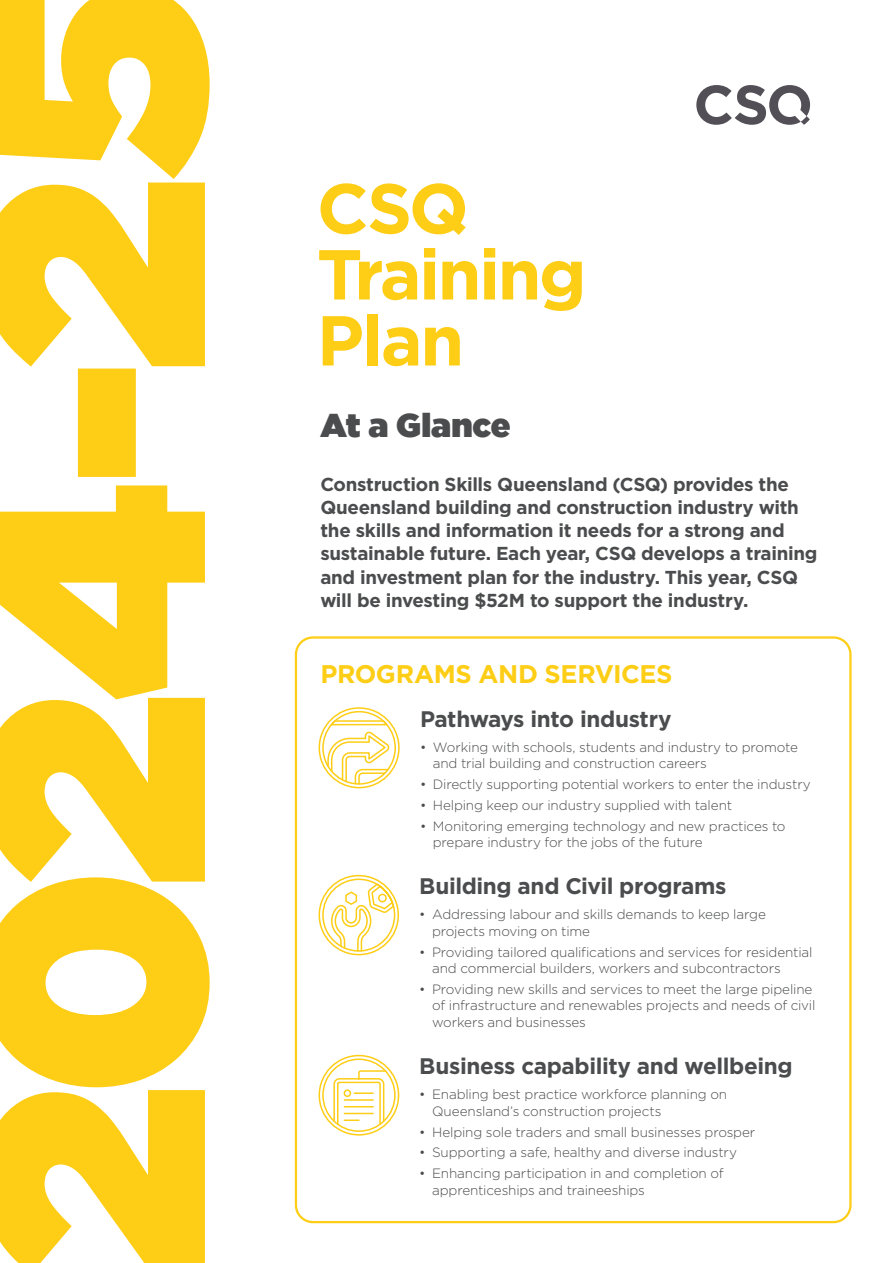
<style>
.page{position:relative;width:893px;height:1263px;background:#fff}
.page>*{position:absolute;margin:0;border:0;box-sizing:border-box;transform-origin:0 0}
.t1{font:700 70.5px/66px "Gotham";letter-spacing:-.035em;color:#fecd15}
.t2{font:33px "Gotham Ultra";color:#4b4c4d}
.t3{font:700 25.5px "Gotham";letter-spacing:-.02em;color:#fecd15}
.t4{font:700 22.5px "Gotham";letter-spacing:-.02em;color:#4b4c4d}
.t5{font:700 18.75px/23.2px "Gotham";letter-spacing:-.015em;color:#4b4c4d}
.t6{font:300 13.5px/16.5px "Gotham";letter-spacing:-.01em;color:#4b4c4d}
</style>
<div class="page">
<div style="left:295px;top:636px;width:557px;height:587px;border:2px solid #fecd15;border-radius:17px"></div>
<svg style="left:696px;top:85px;width:114px;height:40px"></svg>
<div style="left:319px;top:875px;width:80px;height:80px;border:2px solid #fecd15;border-radius:50%"></div>
<svg style="left:321px;top:878px;width:75px;height:248px"></svg>
<div style="left:322px;top:1058px;width:74px;height:74px;border:2px solid #fecd15;border-radius:50%"></div>
<div style="left:319px;top:1055px;width:80px;height:80px;border:2px solid #fecd15;border-radius:50%"></div>
<div style="left:319px;top:707px;width:81px;height:81px;border:2px solid #fecd15;border-radius:50%"></div>
<svg style="left:321px;top:710px;width:76px;height:75px"></svg>
<svg style="left:0;top:0;width:210px;height:1263px;fill:#fecd15"></svg>
<h1 class="t1" style="left:317px;top:174px;width:271px">CSQ<br>Training<br>Plan</h1>
<h2 class="t2" style="left:320px;top:407px;width:191px">At a Glance</h2>
<p class="t5" style="left:320px;top:472px;width:499px">Construction Skills Queensland (CSQ) provides the Queensland building and construction industry with the skills and information it needs for a strong and sustainable future. Each year, CSQ develops a training and investment plan for the industry. This year, CSQ will be investing $52M to support the industry.</p>
<h3 class="t3" style="left:320px;top:659px;width:354px">PROGRAMS AND SERVICES</h3>
<h3 class="t4" style="left:420px;top:706px;width:253px">Pathways into industry</h3>
<p class="t6" style="left:433px;top:739px;width:367px;text-indent:-13px">• Working with schools, students and industry to promote and trial building and construction careers</p>
<p class="t6" style="left:420px;top:776px;width:392px">• Directly supporting potential workers to enter the industry</p>
<p class="t6" style="left:420px;top:797px;width:314px">• Helping keep our industry supplied with talent</p>
<p class="t6" style="left:433px;top:817px;width:354px;text-indent:-13px">• Monitoring emerging technology and new practices to prepare industry for the jobs of the future</p>
<h3 class="t4" style="left:419px;top:873px;width:309px">Building and Civil programs</h3>
<p class="t6" style="left:432px;top:906px;width:335px;text-indent:-13px">• Addressing labour and skills demands to keep large projects moving on time</p>
<p class="t6" style="left:432px;top:943px;width:382px;text-indent:-13px">• Providing tailored qualifications and services for residential and commercial builders, workers and subcontractors</p>
<p class="t6" style="left:432px;top:981px;width:385px;text-indent:-13px">• Providing new skills and services to meet the large pipeline of infrastructure and renewables projects and needs of civil workers and businesses</p>
<h3 class="t4" style="left:419px;top:1053px;width:375px">Business capability and wellbeing</h3>
<p class="t6" style="left:432px;top:1086px;width:297px;text-indent:-13px">• Enabling best practice workforce planning on<br>Queensland’s construction projects</p>
<p class="t6" style="left:419px;top:1123px;width:337px">• Helping sole traders and small businesses prosper</p>
<p class="t6" style="left:419px;top:1144px;width:319px">• Supporting a safe, healthy and diverse industry</p>
<p class="t6" style="left:432px;top:1165px;width:293px;text-indent:-13px">• Enhancing participation in and completion of apprenticeships and traineeships</p>
</div>
